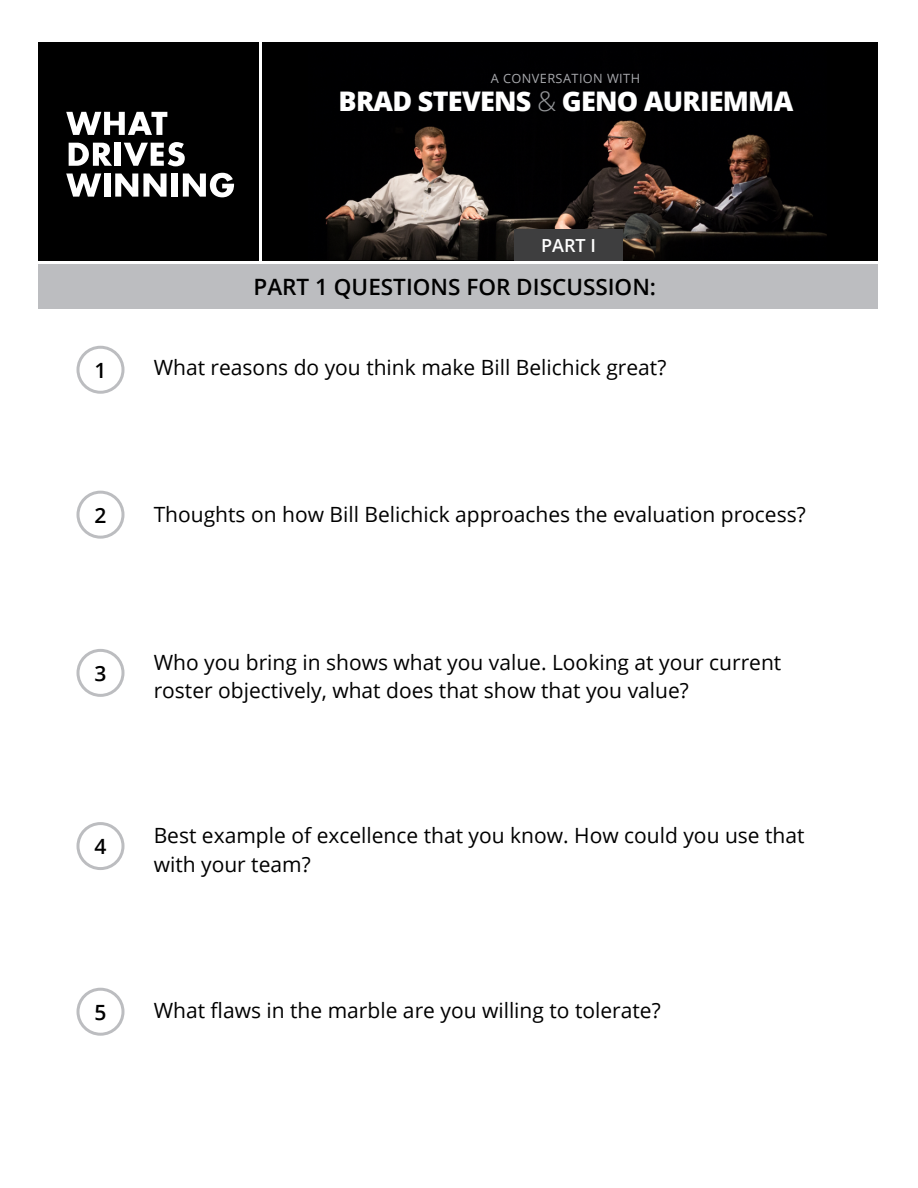
<style>
.page{position:relative;width:918px;height:1188px;background:#fff}
.page>*{position:absolute;margin:0;border:0;box-sizing:border-box;transform-origin:0 0}
.t1{font:800 27px "Open Sans";letter-spacing:-.025em;color:#fff}
.t2{font:600 22.5px "Open Sans";color:#000}
.t3{font:21px/28.2px "Open Sans";color:#000}
.t4{font:600 21px "Open Sans";color:#000}
.t5{font:600 18px "Open Sans";color:#fff}
.t6{font:12.75px "Open Sans";letter-spacing:.03em;color:#a8a9ad}
.s1{font-weight:300;color:#939598}
</style>
<div class="page">
<div style="left:262px;top:42px;width:616px;height:219px;background:#000"></div>
<div style="left:38px;top:42px;width:220px;height:218px;background:#000"></div>
<svg style="left:66px;top:112px;width:101px;height:23px"></svg>
<svg style="left:69px;top:143px;width:43px;height:23px"></svg>
<div style="left:115px;top:143px;width:6px;height:23px;background:#fff"></div>
<svg style="left:124px;top:142px;width:61px;height:24px"></svg>
<svg style="left:66px;top:174px;width:35px;height:23px"></svg>
<div style="left:104px;top:174px;width:6px;height:23px;background:#fff"></div>
<svg style="left:115px;top:174px;width:52px;height:23px"></svg>
<div style="left:172px;top:174px;width:6px;height:23px;background:#fff"></div>
<svg style="left:183px;top:173px;width:51px;height:24px"></svg>
<img style="left:325px;top:110px;width:502px;height:150px">
<div style="left:76px;top:346px;width:48px;height:48px;border:3px solid #bcbdc0;border-radius:50%"></div>
<div style="left:76px;top:491px;width:48px;height:48px;border:3px solid #bcbdc0;border-radius:50%"></div>
<div style="left:76px;top:649px;width:48px;height:48px;border:3px solid #bcbdc0;border-radius:50%"></div>
<div style="left:76px;top:822px;width:48px;height:48px;border:3px solid #bcbdc0;border-radius:50%"></div>
<div style="left:76px;top:988px;width:48px;height:48px;border:3px solid #bcbdc0;border-radius:50%"></div>
<div style="left:38px;top:264px;width:840px;height:45px;background:#bcbdc0"></div>
<div style="left:514px;top:230px;width:108px;height:31px;background:#3e3e3f"></div>
<p class="t6" style="left:491px;top:69px;width:151px">A CONVERSATION WITH</p>
<p class="t1" style="left:339px;top:81px;width:456px">BRAD STEVENS <span class="s1">&amp;</span> GENO AURIEMMA</p>
<p class="t5" style="left:541px;top:233px;width:56px">PART I</p>
<p class="t2" style="left:254px;top:271px;width:404px">PART 1 QUESTIONS FOR DISCUSSION:</p>
<p class="t4" style="left:95px;top:356px;width:13px">1</p>
<p class="t3" style="left:154px;top:353px;width:514px">What reasons do you think make Bill Belichick great?</p>
<p class="t4" style="left:95px;top:500px;width:13px">2</p>
<p class="t3" style="left:154px;top:500px;width:654px">Thoughts on how Bill Belichick approaches the evaluation process?</p>
<p class="t4" style="left:95px;top:659px;width:13px">3</p>
<p class="t3" style="left:154px;top:648px;width:629px">Who you bring in shows what you value. Looking at your current roster objectively, what does that show that you value?</p>
<p class="t4" style="left:95px;top:832px;width:13px">4</p>
<p class="t3" style="left:154px;top:821px;width:652px">Best example of excellence that you know. How could you use that with your team?</p>
<p class="t4" style="left:95px;top:998px;width:13px">5</p>
<p class="t3" style="left:154px;top:996px;width:508px">What flaws in the marble are you willing to tolerate?</p>
</div>
